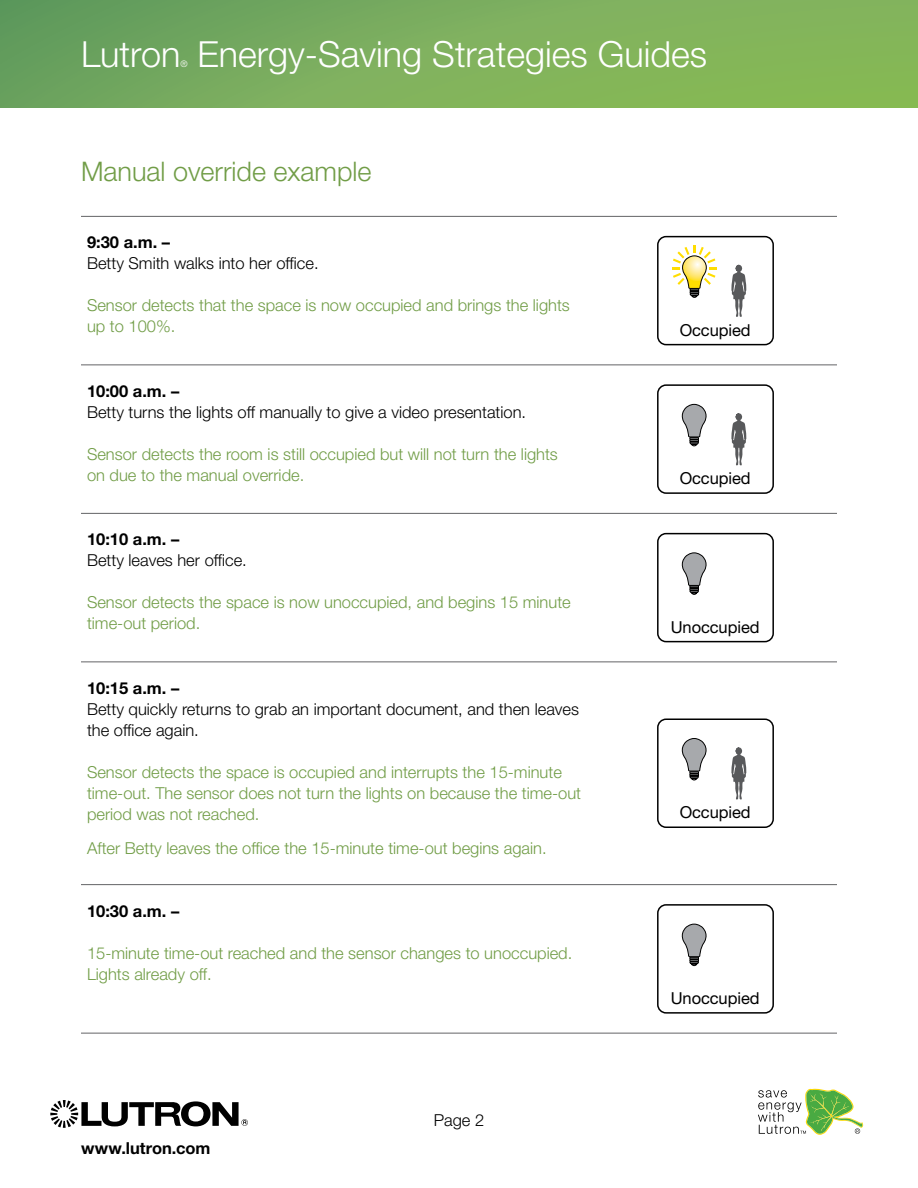
<style>
.page{position:relative;width:918px;height:1188px;background:#fff}
.page>*{position:absolute;margin:0;border:0;box-sizing:border-box;transform-origin:0 0}
.t1{font:300 36px "Helvetica Neue LT Std";color:#fff}
.t2{font:300 27px "Helvetica Neue LT Std";color:#719d47}
.t3{font:300 16.5px/21px "Helvetica Neue LT Std";color:#719d47}
.t4{font:300 16.5px/21px "Helvetica Neue LT Std";color:#000}
.t5{font:700 16.5px "Helvetica Neue LT Std";color:#000}
.t6{font:16.5px "Helvetica Neue LT Std";letter-spacing:-.005em;color:#000}
.t7{font:300 9px "Helvetica Neue LT Std";color:#fff}
</style>
<div class="page">
<div style="left:0;top:0;width:918px;height:108px;background:linear-gradient(to right,#6aa160,#8cbc58)"></div>
<svg style="left:758px;top:1089px;width:105px;height:46px"></svg>
<svg style="left:50px;top:1100px;width:198px;height:28px"></svg>
<svg style="left:81px;top:365px;width:513px;height:668px"></svg>
<hr style="left:594px;top:216px;width:243px;height:1px;background:#636466">
<hr style="left:594px;top:364px;width:243px;height:1px;background:#636466">
<hr style="left:594px;top:513px;width:243px;height:1px;background:#636466">
<hr style="left:594px;top:662px;width:243px;height:1px;background:#636466">
<hr style="left:594px;top:884px;width:243px;height:1px;background:#636466">
<hr style="left:594px;top:1033px;width:243px;height:1px;background:#636466">
<hr style="left:81px;top:216px;width:513px;height:1px;background:#636466">
<hr style="left:81px;top:364px;width:513px;height:1px;background:#636466">
<hr style="left:81px;top:513px;width:513px;height:1px;background:#636466">
<hr style="left:81px;top:662px;width:513px;height:1px;background:#636466">
<hr style="left:81px;top:884px;width:513px;height:1px;background:#636466">
<hr style="left:81px;top:1033px;width:513px;height:1px;background:#636466">
<div style="left:657px;top:236px;width:117px;height:109px;border:2px solid #000;border-radius:8px"></div>
<svg style="left:731px;top:265px;width:15px;height:52px"></svg>
<svg style="left:672px;top:246px;width:45px;height:52px"></svg>
<div style="left:657px;top:384px;width:117px;height:110px;border:2px solid #000;border-radius:8px"></div>
<svg style="left:731px;top:413px;width:15px;height:52px"></svg>
<svg style="left:681px;top:404px;width:26px;height:43px"></svg>
<div style="left:657px;top:533px;width:117px;height:109px;border:2px solid #000;border-radius:8px"></div>
<svg style="left:681px;top:552px;width:26px;height:43px"></svg>
<div style="left:657px;top:718px;width:117px;height:110px;border:2px solid #000;border-radius:8px"></div>
<svg style="left:731px;top:747px;width:15px;height:53px"></svg>
<svg style="left:681px;top:738px;width:26px;height:43px"></svg>
<div style="left:657px;top:904px;width:117px;height:110px;border:2px solid #000;border-radius:8px"></div>
<svg style="left:681px;top:923px;width:26px;height:43px"></svg>
<h1 class="t1" style="left:81px;top:32px;width:101px">Lutron</h1>
<p class="t7" style="left:180px;top:58px;width:9px">®</p>
<h1 class="t1" style="left:198px;top:32px;width:511px">Energy-Saving Strategies Guides</h1>
<h2 class="t2" style="left:81px;top:155px;width:292px">Manual override example</h2>
<p class="t5" style="left:87px;top:232px;width:85px">9:30 a.m. –</p>
<p class="t4" style="left:87px;top:253px;width:233px">Betty Smith walks into her office.</p>
<p class="t3" style="left:87px;top:295px;width:484px">Sensor detects that the space is now occupied and brings the lights up to 100%.</p>
<p class="t5" style="left:87px;top:381px;width:94px">10:00 a.m. –</p>
<p class="t4" style="left:87px;top:401px;width:441px">Betty turns the lights off manually to give a video presentation.</p>
<p class="t3" style="left:87px;top:443px;width:472px">Sensor detects the room is still occupied but will not turn the lights on due to the manual override.</p>
<p class="t5" style="left:87px;top:529px;width:94px">10:10 a.m. –</p>
<p class="t4" style="left:87px;top:550px;width:161px">Betty leaves her office.</p>
<p class="t3" style="left:87px;top:592px;width:485px">Sensor detects the space is now unoccupied, and begins 15 minute time-out period.</p>
<p class="t5" style="left:87px;top:678px;width:94px">10:15 a.m. –</p>
<p class="t4" style="left:87px;top:698px;width:494px">Betty quickly returns to grab an important document, and then leaves the office again.</p>
<p class="t3" style="left:87px;top:761px;width:496px">Sensor detects the space is occupied and interrupts the 15-minute time-out. The sensor does not turn the lights on because the time-out period was not reached.</p>
<p class="t3" style="left:87px;top:838px;width:461px">After Betty leaves the office the 15-minute time-out begins again.</p>
<p class="t5" style="left:87px;top:901px;width:94px">10:30 a.m. –</p>
<p class="t3" style="left:87px;top:942px;width:487px">15-minute time-out reached and the sensor changes to unoccupied.<br>Lights already off.</p>
<p class="t5" style="left:81px;top:1138px;width:131px">www.lutron.com</p>
<p class="t4" style="left:434px;top:1109px;width:52px">Page 2</p>
<p class="t6" style="left:680px;top:320px;width:72px">Occupied</p>
<p class="t6" style="left:680px;top:468px;width:72px">Occupied</p>
<p class="t6" style="left:671px;top:617px;width:90px">Unoccupied</p>
<p class="t6" style="left:680px;top:803px;width:72px">Occupied</p>
<p class="t6" style="left:671px;top:988px;width:90px">Unoccupied</p>
</div>
